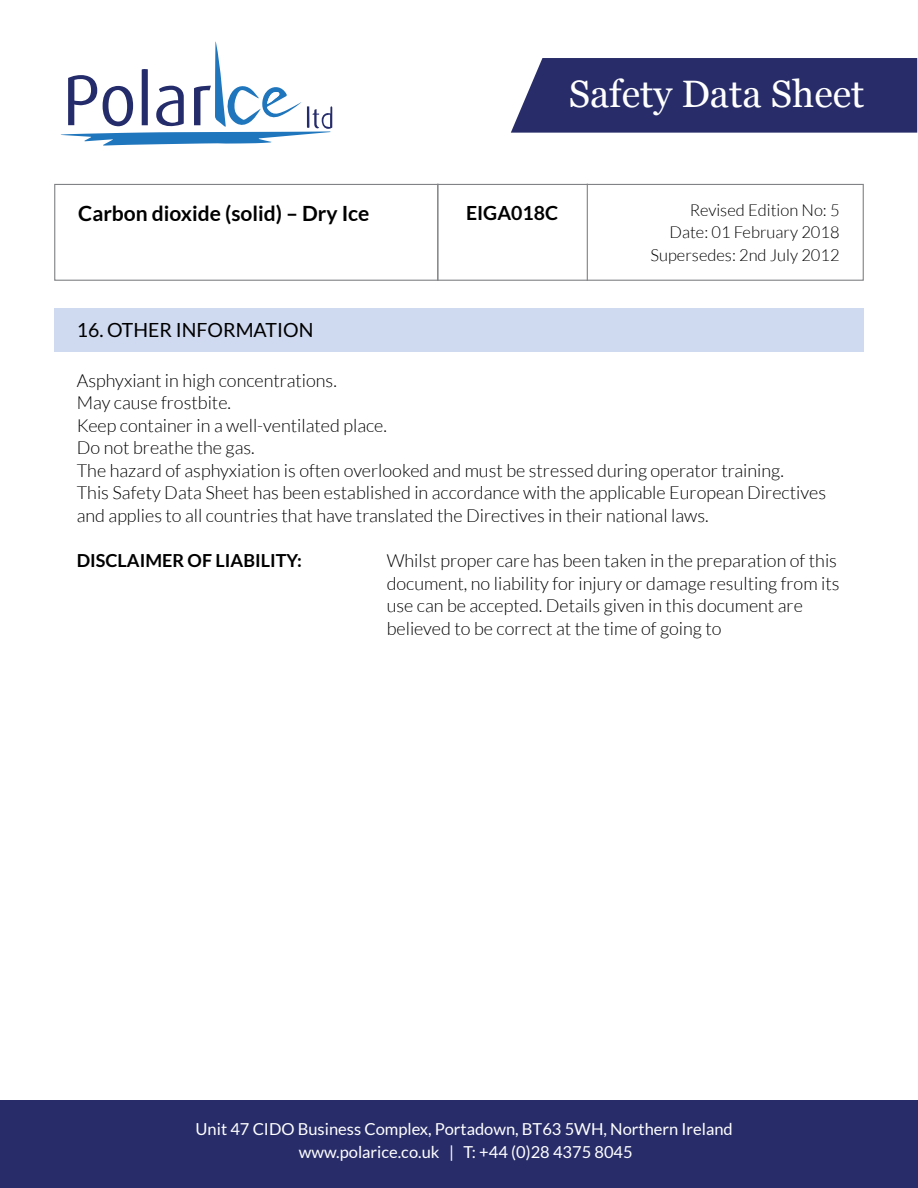
<style>
.page{position:relative;width:918px;height:1188px;background:#fff}
.page>*{position:absolute;margin:0;border:0;box-sizing:border-box;transform-origin:0 0}
.t1{font:38.25px "Georgia";color:#fff}
.t2{font:700 21px "Lato";color:#000}
.t3{font:19.5px "Lato";color:#000}
.t4{font:700 19.5px "Lato";color:#000}
.t5{font:300 18px/22.5px "Lato";color:#000}
.t6{font:700 18px "Lato";color:#000}
.t7{font:16.5px/22.5px "Lato";color:#fff;text-align:center}
.t8{font:300 16.5px/22.5px "Lato";color:#000;text-align:right}
</style>
<div class="page">
<div style="left:54px;top:308px;width:810px;height:44px;background:#cfd9ef"></div>
<svg style="left:61px;top:41px;width:271px;height:105px"></svg>
<div style="left:511px;top:58px;width:406px;height:75px;background:#282d69"></div>
<div style="left:54px;top:184px;width:810px;height:97px;border:1px solid #808285"></div>
<hr style="left:437px;top:184px;width:2px;height:97px;background:#808285">
<hr style="left:587px;top:184px;width:1px;height:97px;background:#808285">
<div style="left:0;top:1100px;width:918px;height:88px;background:#282d69"></div>
<h1 class="t1" style="left:569px;top:66px;width:297px">Safety Data Sheet</h1>
<p class="t2" style="left:78px;top:201px;width:293px">Carbon dioxide (solid) – Dry Ice</p>
<p class="t4" style="left:466px;top:201px;width:94px">EIGA018C</p>
<p class="t8" style="left:651px;top:199px;width:191px">Revised Edition No: 5<br>Date: 01 February 2018<br>Supersedes: 2nd July 2012</p>
<p class="t3" style="left:77px;top:319px;width:238px">16. OTHER INFORMATION</p>
<p class="t5" style="left:77px;top:369px;width:751px">Asphyxiant in high concentrations.<br>May cause frostbite.<br>Keep container in a well-ventilated place.<br>Do not breathe the gas.<br>The hazard of asphyxiation is often overlooked and must be stressed during operator training.<br>This Safety Data Sheet has been established in accordance with the applicable European Directives and applies to all countries that have translated the Directives in their national laws.</p>
<p class="t6" style="left:77px;top:550px;width:227px">DISCLAIMER OF LIABILITY:</p>
<p class="t5" style="left:387px;top:549px;width:454px">Whilst proper care has been taken in the preparation of this document, no liability for injury or damage resulting from its use can be accepted. Details given in this document are believed to be correct at the time of going to</p>
<p class="t7" style="left:196px;top:1118px;width:539px">Unit 47 CIDO Business Complex, Portadown, BT63 5WH, Northern Ireland www.polarice.co.uk | T: +44 (0)28 4375 8045</p>
</div>
